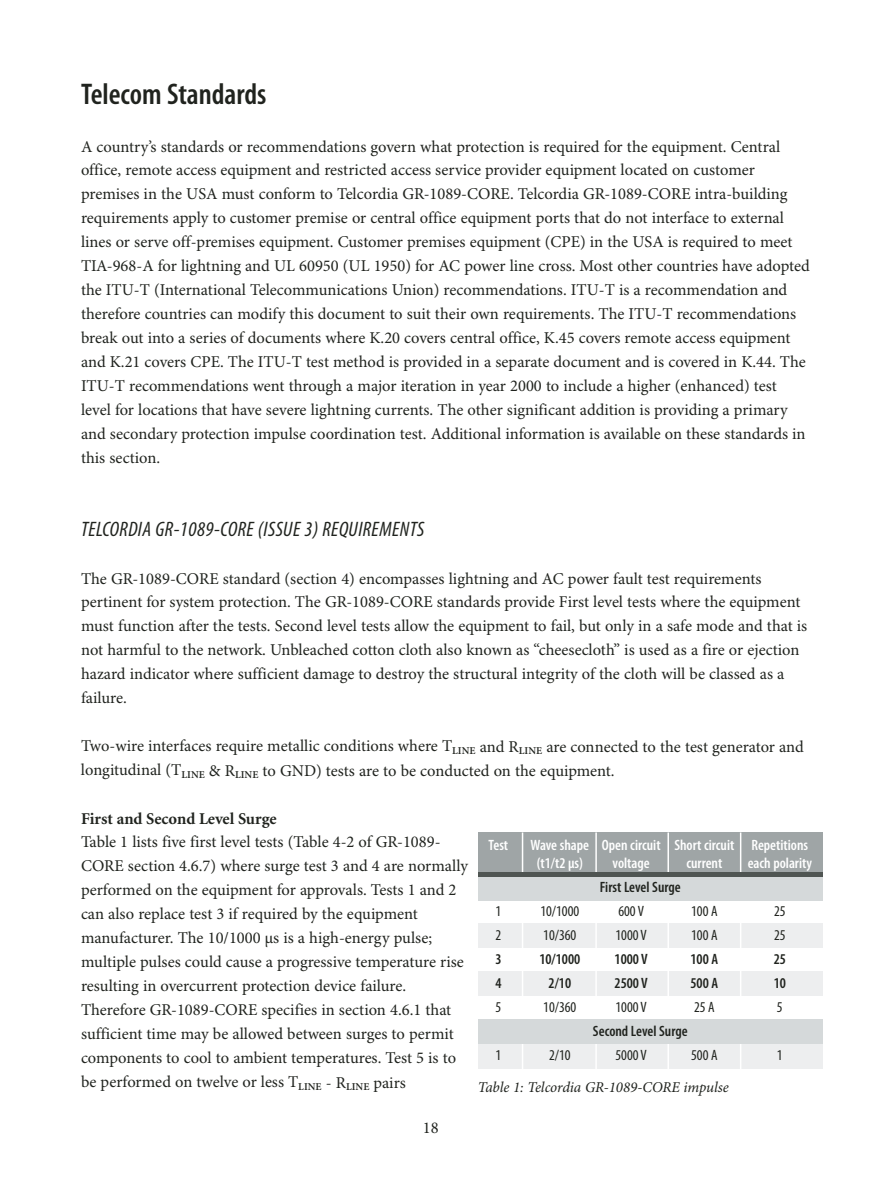
<style>
.page{position:relative;width:891px;height:1188px;background:#fff}
.page>*{position:absolute;margin:0;border:0;box-sizing:border-box;transform-origin:0 0}
.t1{font:600 condensed 30px "Myriad Pro";color:#20231e}
.t2{font:italic condensed 21px "Myriad Pro";letter-spacing:.02em;color:#20231e}
.t3{font:16.5px/24px "Minion Pro";color:#20231e}
.t4{font:700 16.5px "Minion";color:#20231e}
.t5{font:600 condensed 15px/18px "Myriad Pro";color:#fff}
.t6{font:condensed 15px "Myriad Pro";color:#20231e}
.t7{font:600 condensed 15px "Myriad Pro";color:#20231e}
.t8{font:italic 15px "Minion Pro";letter-spacing:-.005em;color:#20231e}
</style>
<div class="page">
<div style="left:478px;top:832px;width:344px;height:41px;background:#9fa5a6"></div>
<div style="left:478px;top:924px;width:344px;height:24px;background:#edeeef"></div>
<div style="left:478px;top:972px;width:344px;height:24px;background:#edeeef"></div>
<div style="left:478px;top:1044px;width:344px;height:25px;background:#edeeef"></div>
<hr style="left:522px;top:833px;width:1px;height:237px;background:#fff">
<hr style="left:595px;top:833px;width:2px;height:237px;background:#fff">
<hr style="left:668px;top:833px;width:1px;height:237px;background:#fff">
<hr style="left:740px;top:833px;width:1px;height:237px;background:#fff">
<hr style="left:478px;top:873px;width:344px;height:4px;background:#4f5552">
<div style="left:478px;top:877px;width:344px;height:24px;background:#d5d9da"></div>
<div style="left:478px;top:1020px;width:344px;height:24px;background:#d5d9da"></div>
<h1 class="t1" style="left:81px;top:82px;width:187px">Telecom Standards</h1>
<p class="t3" style="left:81px;top:136px;width:731px">A country’s standards or recommendations govern what protection is required for the equipment. Central office, remote access equipment and restricted access service provider equipment located on customer premises in the USA must conform to Telcordia GR-1089-CORE. Telcordia GR-1089-CORE intra-building requirements apply to customer premise or central office equipment ports that do not interface to external lines or serve off-premises equipment. Customer premises equipment (CPE) in the USA is required to meet TIA-968-A for lightning and UL 60950 (UL 1950) for AC power line cross. Most other countries have adopted the ITU-T (International Telecommunications Union) recommendations. ITU-T is a recommendation and therefore countries can modify this document to suit their own requirements. The ITU-T recommendations break out into a series of documents where K.20 covers central office, K.45 covers remote access equipment and K.21 covers CPE. The ITU-T test method is provided in a separate document and is covered in K.44. The ITU-T recommendations went through a major iteration in year 2000 to include a higher (enhanced) test level for locations that have severe lightning currents. The other significant addition is providing a primary and secondary protection impulse coordination test. Additional information is available on these standards in this section.</p>
<p class="t2" style="left:81px;top:521px;width:345px">TELCORDIA GR-1089-CORE (ISSUE 3) REQUIREMENTS</p>
<p class="t3" style="left:81px;top:568px;width:728px">The GR-1089-CORE standard (section 4) encompasses lightning and AC power fault test requirements pertinent for system protection. The GR-1089-CORE standards provide First level tests where the equipment must function after the tests. Second level tests allow the equipment to fail, but only in a safe mode and that is not harmful to the network. Unbleached cotton cloth also known as “cheesecloth” is used as a fire or ejection hazard indicator where sufficient damage to destroy the structural integrity of the cloth will be classed as a failure.</p>
<p class="t3" style="left:81px;top:736px;width:724px">Two-wire interfaces require metallic conditions where T<sub>LINE</sub> and R<sub>LINE</sub> are connected to the test generator and longitudinal (T<sub>LINE</sub> &amp; R<sub>LINE</sub> to GND) tests are to be conducted on the equipment.</p>
<p class="t4" style="left:81px;top:812px;width:197px">First and Second Level Surge</p>
<p class="t3" style="left:81px;top:832px;width:389px">Table 1 lists five first level tests (Table 4-2 of GR-1089- CORE section 4.6.7) where surge test 3 and 4 are normally performed on the equipment for approvals. Tests 1 and 2 can also replace test 3 if required by the equipment manufacturer. The 10/1000 µs is a high-energy pulse; multiple pulses could cause a progressive temperature rise resulting in overcurrent protection device failure.<br>Therefore GR-1089-CORE specifies in section 4.6.1 that sufficient time may be allowed between surges to permit components to cool to ambient temperatures. Test 5 is to be performed on twelve or less T<sub>LINE</sub> - R<sub>LINE</sub> pairs</p>
<p class="t3" style="left:423px;top:1117px;width:17px">18</p>
<p class="t5" style="left:489px;top:837px;width:21px">Test</p>
<p class="t5" style="left:537px;top:837px;width:273px;text-indent:-6px">Wave shape Open circuit Short circuit Repetitions (t1/t2 µs)</p>
<p class="t5" style="left:613px;top:855px;width:39px">voltage</p>
<p class="t5" style="left:686px;top:855px;width:37px">current</p>
<p class="t5" style="left:748px;top:855px;width:66px">each polarity</p>
<p class="t7" style="left:600px;top:881px;width:82px">First Level Surge</p>
<p class="t6" style="left:496px;top:905px;width:7px">1</p>
<p class="t6" style="left:540px;top:905px;width:40px">10/1000</p>
<p class="t6" style="left:618px;top:905px;width:27px">600 V</p>
<p class="t6" style="left:691px;top:905px;width:28px">100 A</p>
<p class="t6" style="left:774px;top:905px;width:13px">25</p>
<p class="t6" style="left:496px;top:929px;width:7px">2</p>
<p class="t6" style="left:543px;top:929px;width:35px">10/360</p>
<p class="t6" style="left:615px;top:929px;width:33px">1000 V</p>
<p class="t6" style="left:691px;top:929px;width:28px">100 A</p>
<p class="t6" style="left:774px;top:929px;width:13px">25</p>
<p class="t7" style="left:495px;top:953px;width:8px">3</p>
<p class="t7" style="left:539px;top:953px;width:42px">10/1000</p>
<p class="t7" style="left:615px;top:953px;width:35px">1000 V</p>
<p class="t7" style="left:691px;top:953px;width:29px">100 A</p>
<p class="t7" style="left:774px;top:953px;width:14px">25</p>
<p class="t7" style="left:495px;top:977px;width:8px">4</p>
<p class="t7" style="left:549px;top:977px;width:24px">2/10</p>
<p class="t7" style="left:615px;top:977px;width:35px">2500 V</p>
<p class="t7" style="left:691px;top:977px;width:29px">500 A</p>
<p class="t7" style="left:774px;top:977px;width:14px">10</p>
<p class="t6" style="left:496px;top:1001px;width:7px">5</p>
<p class="t6" style="left:543px;top:1001px;width:35px">10/360</p>
<p class="t6" style="left:615px;top:1001px;width:33px">1000 V</p>
<p class="t6" style="left:694px;top:1001px;width:22px">25 A</p>
<p class="t6" style="left:777px;top:1001px;width:7px">5</p>
<p class="t7" style="left:593px;top:1025px;width:96px">Second Level Surge</p>
<p class="t6" style="left:496px;top:1049px;width:7px">1</p>
<p class="t6" style="left:549px;top:1049px;width:23px">2/10</p>
<p class="t6" style="left:615px;top:1049px;width:33px">5000 V</p>
<p class="t6" style="left:691px;top:1049px;width:28px">500 A</p>
<p class="t6" style="left:777px;top:1049px;width:7px">1</p>
<p class="t8" style="left:478px;top:1081px;width:252px">Table 1: Telcordia GR-1089-CORE impulse</p>
</div>
